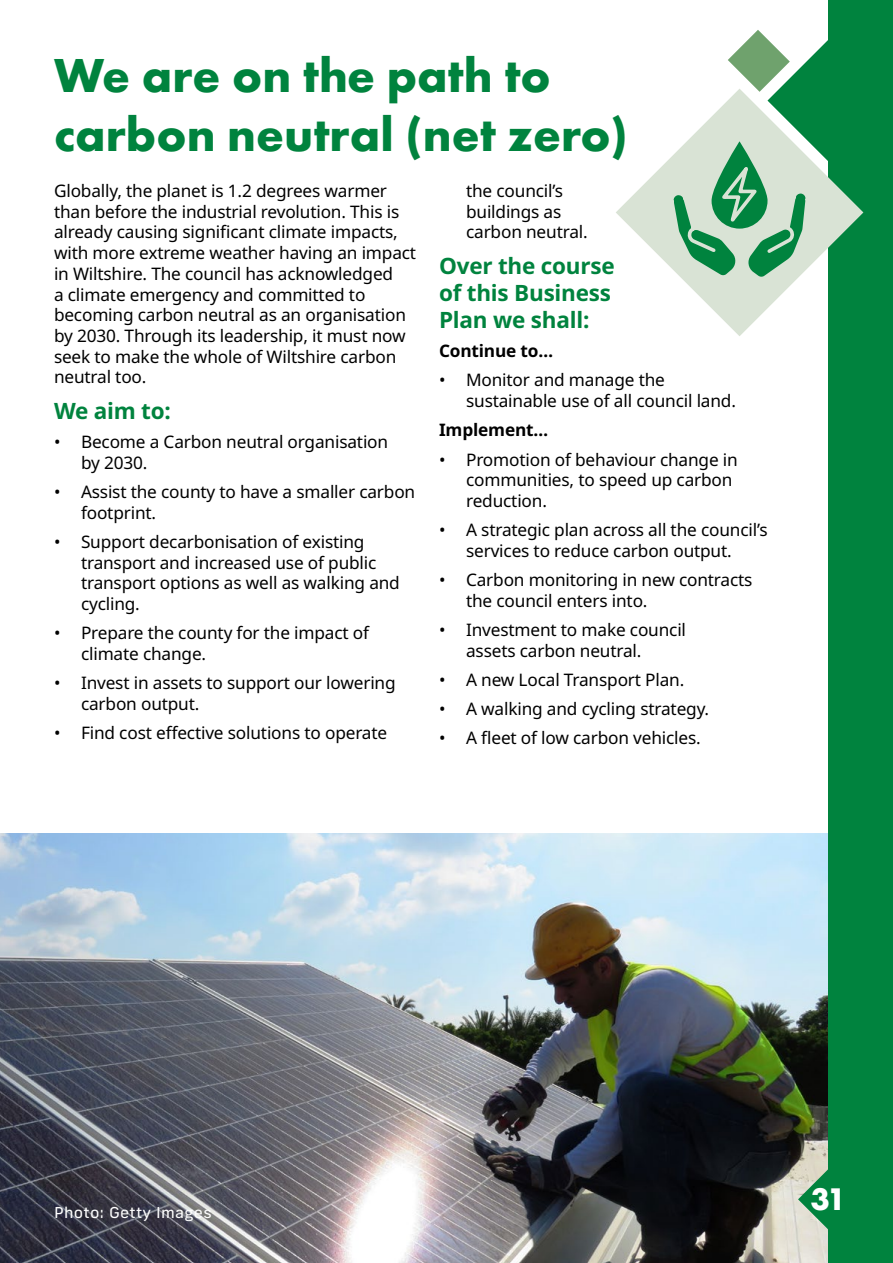
<style>
.page{position:relative;width:893px;height:1263px;background:#fff}
.page>*{position:absolute;margin:0;border:0;box-sizing:border-box;transform-origin:0 0}
.t1{font:700 49.5px/59.4px "Futura PT";color:#00833e}
.t2{font:700 32.4px "Futura PT";color:#fff}
.t3{font:700 22.5px/27px "Noto Sans";letter-spacing:-.01em;color:#00833e}
.t4{font:17.25px/20.7px "Noto Sans";letter-spacing:-.01em;color:#000}
.t5{font:700 17.25px "Noto Sans";letter-spacing:-.01em;color:#000}
.t6{font:15px "Frank New";letter-spacing:.02em;color:#fff;scale:1.09 1}
</style>
<div class="page">
<img style="left:0;top:833px;width:828px;height:430px">
<div style="left:828px;top:0;width:65px;height:1263px;background:#00833e"></div>
<svg style="left:616px;top:160px;width:176px;height:176px"></svg>
<svg style="left:668px;top:30px;width:196px;height:254px"></svg>
<svg style="left:798px;top:1169px;width:30px;height:60px;background:#70af86"></svg>
<p class="t1" style="left:54px;top:45px;width:576px">We are on the path to carbon neutral (net zero)</p>
<p class="t4" style="left:54px;top:181px;width:364px">Globally, the planet is 1.2 degrees warmer than before the industrial revolution. This is already causing significant climate impacts, with more extreme weather having an impact in Wiltshire. The council has acknowledged<br>a climate emergency and committed to becoming carbon neutral as an organisation by 2030. Through its leadership, it must now seek to make the whole of Wiltshire carbon neutral too.</p>
<p class="t3" style="left:54px;top:398px;width:118px">We aim to:</p>
<p class="t4" style="left:81px;top:432px;width:309px;text-indent:-27px">• Become a Carbon neutral organisation by 2030.</p>
<p class="t4" style="left:81px;top:482px;width:336px;text-indent:-27px">• Assist the county to have a smaller carbon footprint.</p>
<p class="t4" style="left:81px;top:532px;width:320px;text-indent:-27px">• Support decarbonisation of existing transport and increased use of public transport options as well as walking and cycling.</p>
<p class="t4" style="left:81px;top:623px;width:290px;text-indent:-27px">• Prepare the county for the impact of climate change.</p>
<p class="t4" style="left:81px;top:673px;width:316px;text-indent:-27px">• Invest in assets to support our lowering carbon output.</p>
<p class="t4" style="left:54px;top:723px;width:335px">• Find cost effective solutions to operate</p>
<p class="t4" style="left:466px;top:181px;width:123px">the council’s buildings as carbon neutral.</p>
<p class="t3" style="left:439px;top:253px;width:177px">Over the course of this Business<br>Plan we shall:</p>
<p class="t5" style="left:439px;top:339px;width:116px">Continue to…</p>
<p class="t4" style="left:466px;top:370px;width:271px;text-indent:-27px">• Monitor and manage the sustainable use of all council land.</p>
<p class="t5" style="left:439px;top:418px;width:111px">Implement…</p>
<p class="t4" style="left:466px;top:449px;width:273px;text-indent:-27px">• Promotion of behaviour change in communities, to speed up carbon reduction.</p>
<p class="t4" style="left:439px;top:520px;width:330px;text-align:center">• A strategic plan across all the council’s services to reduce carbon output.</p>
<p class="t4" style="left:466px;top:570px;width:288px;text-indent:-27px">• Carbon monitoring in new contracts the council enters into.</p>
<p class="t4" style="left:466px;top:620px;width:222px;text-indent:-27px">• Investment to make council assets carbon neutral.</p>
<p class="t4" style="left:439px;top:670px;width:247px">• A new Local Transport Plan.</p>
<p class="t4" style="left:439px;top:699px;width:272px">• A walking and cycling strategy.</p>
<p class="t4" style="left:439px;top:728px;width:263px">• A fleet of low carbon vehicles.</p>
<p class="t6" style="left:54px;top:1203px;width:146px">Photo: Getty Images</p>
<h2 class="t2" style="left:810px;top:1178px;width:37px">31</h2>
</div>
